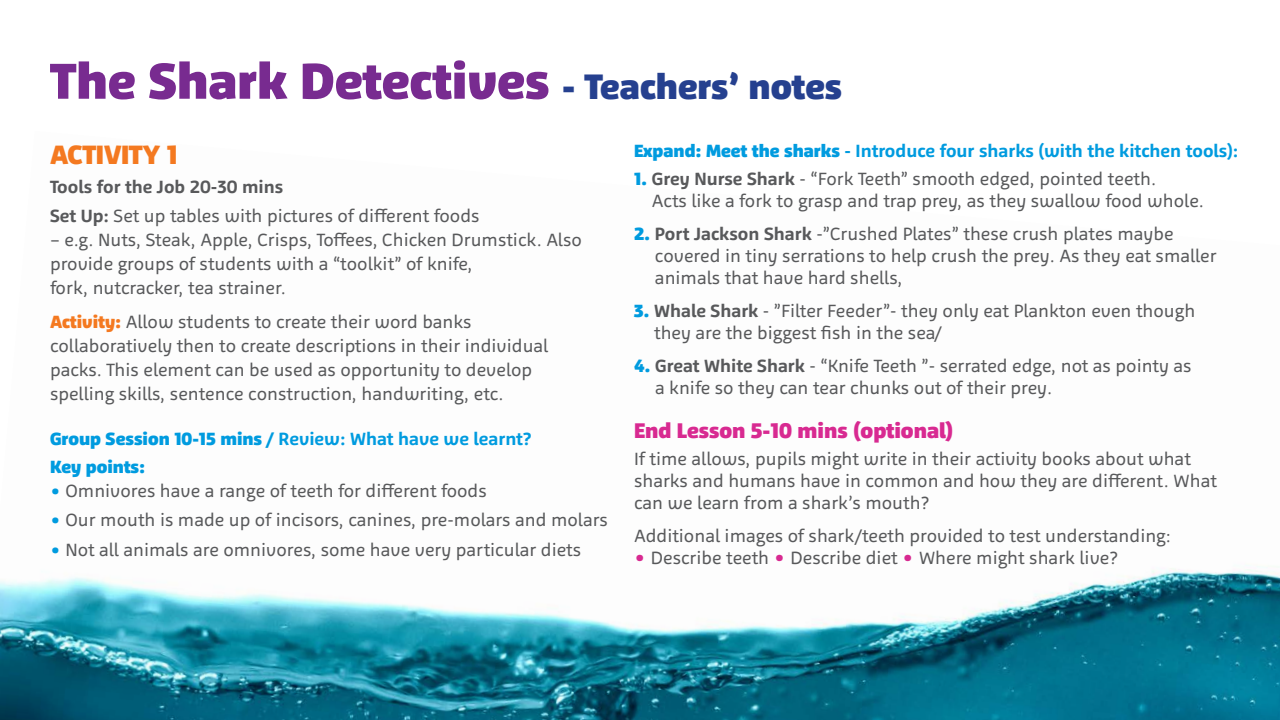
<style>
.page{position:relative;width:1280px;height:720px;background:#fff}
.page>*{position:absolute;margin:0;border:0;box-sizing:border-box;transform-origin:0 0}
.t1{font:900 51.3px "Agile";color:#782b90}
.t2{font:900 27px "Agile";letter-spacing:-.015em;color:#f47920}
.t3{font:900 21.6px "Agile";color:#d82a91}
.t4{font:18px/22px "Agile";color:#58595b}
.t5{font:700 18px "Agile";color:#009bdf}
.t6{font:900 18px/27.7px "Agile";color:#009bdf}
.s1{font-size:36px;color:#25408f}
.s2{font-weight:700}
.s3{font-weight:900;color:#f47920}
.s4{font-weight:900;font-size:20px;color:#009bdf}
.s5{font-weight:900}
.s6{font-weight:900;color:#009bdf}
.s7{font-weight:900;font-size:21.6px;color:#d82a91}
</style>
<div class="page">
<img style="left:0;top:566px;width:1280px;height:154px">
<h1 class="t1" style="left:50px;top:50px;width:793px">The Shark Detectives <span class="s1">- Teachers’ notes</span></h1>
<h2 class="t2" style="left:50px;top:138px;width:129px">ACTIVITY 1</h2>
<p class="t4" style="left:50px;top:173px;width:431px;line-height:29px"><span class="s2">Tools for the Job 20-30 mins<br>Set Up:</span> Set up tables with pictures of different foods</p>
<p class="t4" style="left:50px;top:228px;width:533px;line-height:24px">– e.g. Nuts, Steak, Apple, Crisps, Toffees, Chicken Drumstick. Also provide groups of students with a “toolkit” of knife,<br>fork, nutcracker, tea strainer.</p>
<p class="t4" style="left:50px;top:310px;width:500px;line-height:24px"><span class="s3">Activity:</span> Allow students to create their word banks collaboratively then to create descriptions in their individual packs. This element can be used as opportunity to develop spelling skills, sentence construction, handwriting, etc.</p>
<p class="t6" style="left:50px;top:425px;width:484px">Group Session 10-15 mins <span class="s2">/ Review: What have we learnt?<br></span>Key points:</p>
<p class="t4" style="left:50px;top:479px;width:438px"><span class="s4">•</span> Omnivores have a range of teeth for different foods</p>
<p class="t4" style="left:50px;top:509px;width:559px"><span class="s4">•</span> Our mouth is made up of incisors, canines, pre-molars and molars</p>
<p class="t4" style="left:50px;top:539px;width:533px"><span class="s4">•</span> Not all animals are omnivores, some have very particular diets</p>
<p class="t5" style="left:634px;top:140px;width:606px"><span class="s5">Expand: Meet the sharks</span> - Introduce four sharks (with the kitchen tools):</p>
<p class="t4" style="left:652px;top:167px;width:554px;text-indent:-18px"><span class="s6">1.</span> <span class="s2">Grey Nurse Shark</span> - “Fork Teeth” smooth edged, pointed teeth.<br>Acts like a fork to grasp and trap prey, as they swallow food whole.</p>
<p class="t4" style="left:655px;top:222px;width:563px;text-indent:-21px"><span class="s6">2.</span> <span class="s2">Port Jackson Shark</span> -”Crushed Plates” these crush plates maybe covered in tiny serrations to help crush the prey. As they eat smaller animals that have hard shells,</p>
<p class="t4" style="left:654px;top:299px;width:543px;text-indent:-20px"><span class="s6">3.</span> <span class="s2">Whale Shark</span> - ”Filter Feeder”- they only eat Plankton even though they are the biggest fish in the sea/</p>
<p class="t4" style="left:655px;top:354px;width:538px;text-indent:-21px"><span class="s6">4.</span> <span class="s2">Great White Shark</span> - “Knife Teeth ”- serrated edge, not as pointy as a knife so they can tear chunks out of their prey.</p>
<p class="t3" style="left:634px;top:417px;width:321px">End Lesson 5-10 mins (optional)</p>
<p class="t4" style="left:634px;top:448px;width:584px">If time allows, pupils might write in their activity books about what sharks and humans have in common and how they are different. What can we learn from a shark’s mouth?</p>
<p class="t4" style="left:634px;top:525px;width:538px">Additional images of shark/teeth provided to test understanding:</p>
<p class="t4" style="left:634px;top:547px;width:486px"><span class="s7">•</span> Describe teeth <span class="s7">•</span> Describe diet <span class="s7">•</span> Where might shark live?</p>
</div>
